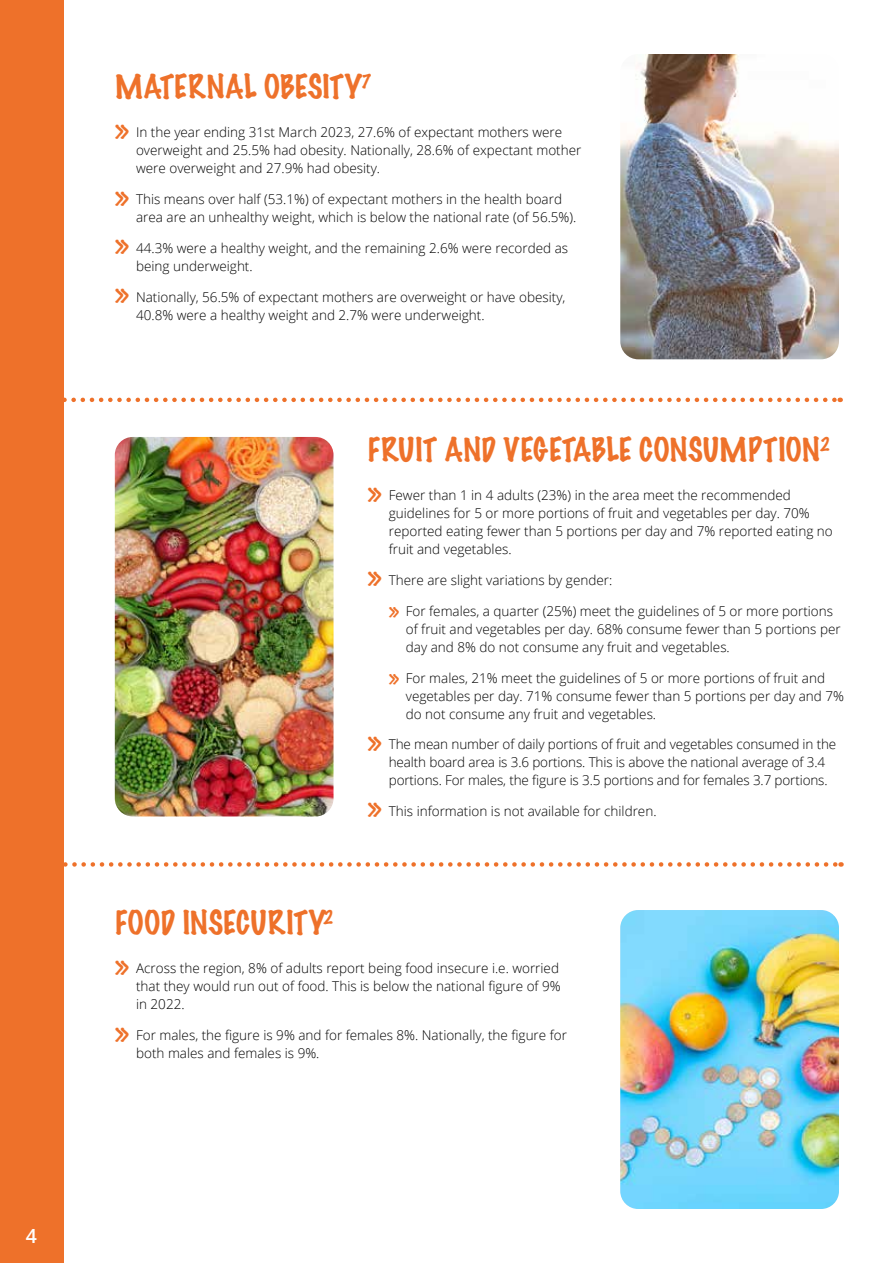
<style>
.page{position:relative;width:893px;height:1263px;background:#fff}
.page>*{position:absolute;margin:0;border:0;box-sizing:border-box;transform-origin:0 0}
.t1{font:100 32.7px "Marker Felt";color:#ee712a}
.t2{font:100 30px "Marker Felt";color:#ee712a}
.t3{font:600 19.5px "Open Sans";color:#fff}
.t4{font:300 13.5px/18px "Open Sans";color:#000}
.s1{font-family:"Marker Felt";font-weight:100;font-size:24px;color:#ee712a}
</style>
<div class="page">
<div style="left:0;top:0;width:64px;height:1263px;background:#ee712a"></div>
<img style="left:115px;top:437px;width:218px;height:379px">
<svg style="left:64px;top:398px;width:777px;height:4px"></svg>
<svg style="left:65px;top:862px;width:776px;height:5px"></svg>
<img style="left:620px;top:54px;width:219px;height:305px">
<img style="left:620px;top:910px;width:219px;height:299px">
<h3 class="t3" style="left:26px;top:1223px;width:13px">4</h3>
<h2 class="t2" style="left:115px;top:63px;width:258px">MATERNAL OBESITY<sup>7</sup></h2>
<h1 class="t1" style="left:115px;top:103px;width:16px">»</h1>
<p class="t4" style="left:136px;top:123px;width:447px">In the year ending 31st March 2023, 27.6% of expectant mothers were overweight and 25.5% had obesity. Nationally, 28.6% of expectant mother were overweight and 27.9% had obesity.</p>
<h1 class="t1" style="left:115px;top:169px;width:16px">»</h1>
<p class="t4" style="left:136px;top:190px;width:442px">This means over half (53.1%) of expectant mothers in the health board area are an unhealthy weight, which is below the national rate (of 56.5%).</p>
<h1 class="t1" style="left:115px;top:218px;width:16px">»</h1>
<p class="t4" style="left:136px;top:239px;width:434px">44.3% were a healthy weight, and the remaining 2.6% were recorded as being underweight.</p>
<h1 class="t1" style="left:115px;top:267px;width:16px">»</h1>
<p class="t4" style="left:136px;top:287px;width:431px">Nationally, 56.5% of expectant mothers are overweight or have obesity,<br>40.8% were a healthy weight and 2.7% were underweight.</p>
<h2 class="t2" style="left:368px;top:426px;width:464px">FRUIT AND VEGETABLE CONSUMPTION<sup>2</sup></h2>
<h1 class="t1" style="left:368px;top:465px;width:16px">»</h1>
<p class="t4" style="left:389px;top:486px;width:445px">Fewer than 1 in 4 adults (23%) in the area meet the recommended guidelines for 5 or more portions of fruit and vegetables per day. 70% reported eating fewer than 5 portions per day and 7% reported eating no fruit and vegetables.</p>
<h1 class="t1" style="left:368px;top:550px;width:16px">»</h1>
<p class="t4" style="left:389px;top:571px;width:225px">There are slight variations by gender:</p>
<p class="t4" style="left:406px;top:601px;width:436px;text-indent:-17px"><span class="s1">»</span> For females, a quarter (25%) meet the guidelines of 5 or more portions of fruit and vegetables per day. 68% consume fewer than 5 portions per day and 8% do not consume any fruit and vegetables.</p>
<p class="t4" style="left:406px;top:668px;width:440px;text-indent:-17px"><span class="s1">»</span> For males, 21% meet the guidelines of 5 or more portions of fruit and vegetables per day. 71% consume fewer than 5 portions per day and 7% do not consume any fruit and vegetables.</p>
<h1 class="t1" style="left:368px;top:714px;width:16px">»</h1>
<p class="t4" style="left:389px;top:735px;width:449px">The mean number of daily portions of fruit and vegetables consumed in the health board area is 3.6 portions. This is above the national average of 3.4 portions. For males, the figure is 3.5 portions and for females 3.7 portions.</p>
<h1 class="t1" style="left:368px;top:781px;width:16px">»</h1>
<p class="t4" style="left:389px;top:802px;width:269px">This information is not available for children.</p>
<h2 class="t2" style="left:115px;top:899px;width:220px">FOOD INSECURITY<sup>2</sup></h2>
<h1 class="t1" style="left:115px;top:938px;width:16px">»</h1>
<p class="t4" style="left:136px;top:959px;width:426px">Across the region, 8% of adults report being food insecure i.e. worried that they would run out of food. This is below the national figure of 9% in 2022.</p>
<h1 class="t1" style="left:115px;top:1005px;width:16px">»</h1>
<p class="t4" style="left:136px;top:1026px;width:432px">For males, the figure is 9% and for females 8%. Nationally, the figure for both males and females is 9%.</p>
</div>
